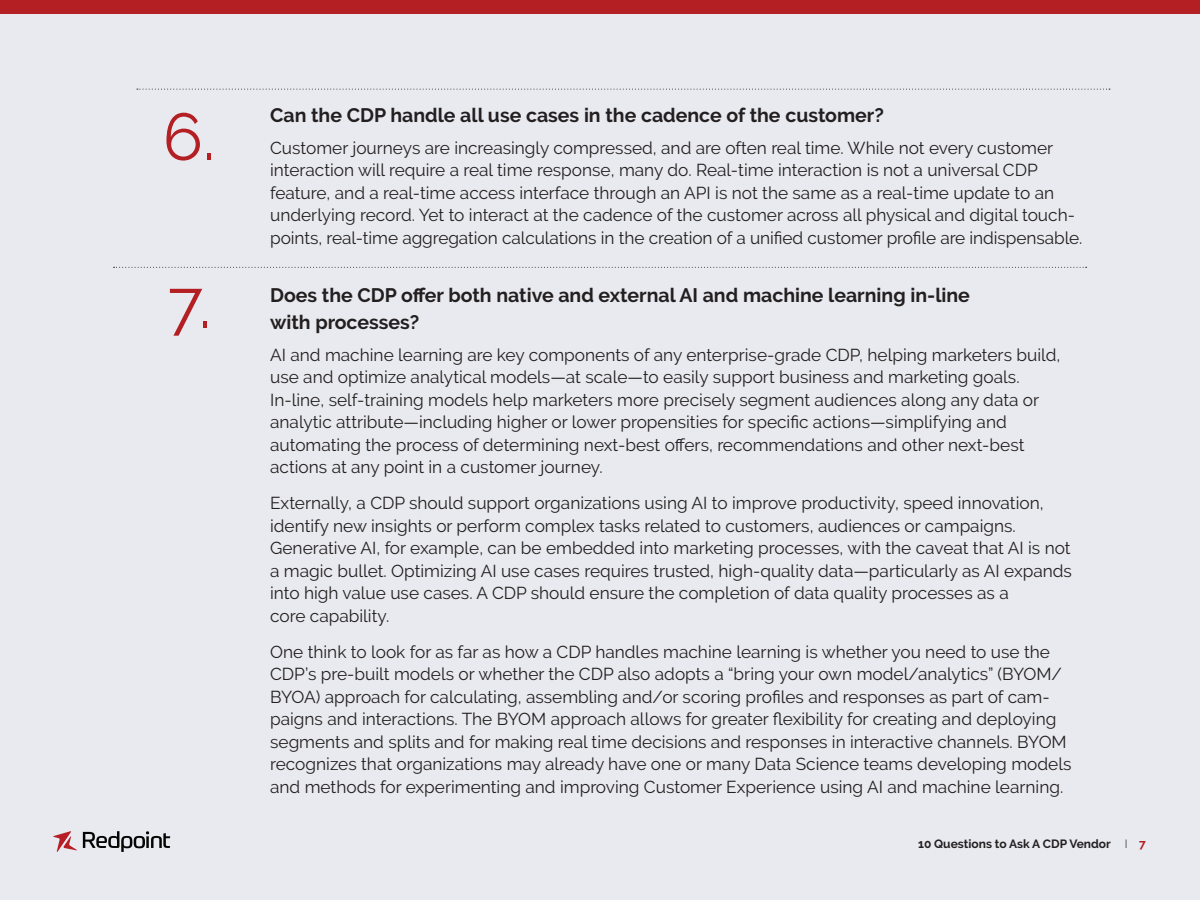
<style>
.page{position:relative;width:1200px;height:900px;background:#fff}
.page>*{position:absolute;margin:0;border:0;box-sizing:border-box;transform-origin:0 0}
.large_number{font:66px "Raleway";color:#b31f23}
.Body_text_-_question{font:700 19.5px/27px "Raleway";color:#231f20}
.Body_text_-_answers{font:17.25px/22.5px "Raleway";color:#231f20}
.t1{font:700 12px "Raleway";color:#231f20}
.s1{font-weight:300}
.s2{color:#b31f23}
</style>
<div class="page">
<div style="left:0;top:3px;width:1200px;height:897px;background:#e9eaef"></div>
<div style="left:0;top:0;width:1200px;height:14px;background:#b31f23"></div>
<svg style="left:53px;top:831px;width:24px;height:21px"></svg>
<svg style="left:83px;top:831px;width:87px;height:21px"></svg>
<svg style="left:114px;top:267px;width:973px;height:1px"></svg>
<svg style="left:137px;top:89px;width:973px;height:1px"></svg>
<p class="large_number" style="left:163px;top:98px;width:54px">6.</p>
<p class="large_number" style="left:168px;top:266px;width:45px">7.</p>
<p class="Body_text_-_question" style="left:270px;top:102px;width:615px">Can the CDP handle all use cases in the cadence of the customer?</p>
<p class="Body_text_-_answers" style="left:270px;top:136px;width:814px">Customer journeys are increasingly compressed, and are often real time. While not every customer interaction will require a real time response, many do. Real-time interaction is not a universal CDP feature, and a real-time access interface through an API is not the same as a real-time update to an underlying record. Yet to interact at the cadence of the customer across all physical and digital touch&shy;points, real-time aggregation calculations in the creation of a unified customer profile are indispensable.</p>
<p class="Body_text_-_question" style="left:270px;top:282px;width:701px">Does the CDP offer both native and external AI and machine learning in-line with processes?</p>
<p class="Body_text_-_answers" style="left:270px;top:343px;width:792px">AI and machine learning are key components of any enterprise-grade CDP, helping marketers build, use and optimize analytical models—at scale—to easily support business and marketing goals.<br>In-line, self-training models help marketers more precisely segment audiences along any data or analytic attribute—including higher or lower propensities for specific actions—simplifying and automating the process of determining next-best offers, recommendations and other next-best actions at any point in a customer journey.</p>
<p class="Body_text_-_answers" style="left:270px;top:492px;width:803px">Externally, a CDP should support organizations using AI to improve productivity, speed innovation, identify new insights or perform complex tasks related to customers, audiences or campaigns.<br>Generative AI, for example, can be embedded into marketing processes, with the caveat that AI is not a magic bullet. Optimizing AI use cases requires trusted, high-quality data—particularly as AI expands into high value use cases. A CDP should ensure the completion of data quality processes as a<br>core capability.</p>
<p class="Body_text_-_answers" style="left:270px;top:640px;width:803px">One think to look for as far as how a CDP handles machine learning is whether you need to use the CDP’s pre-built models or whether the CDP also adopts a “bring your own model/analytics” (BYOM/ BYOA) approach for calculating, assembling and/or scoring profiles and responses as part of cam&shy;paigns and interactions. The BYOM approach allows for greater flexibility for creating and deploying segments and splits and for making real time decisions and responses in interactive channels. BYOM recognizes that organizations may already have one or many Data Science teams developing models and methods for experimenting and improving Customer Experience using AI and machine learning.</p>
<p class="t1" style="left:918px;top:836px;width:229px">10 Questions to Ask A CDP Vendor <span class="s1">I</span> <span class="s2">7</span></p>
</div>
